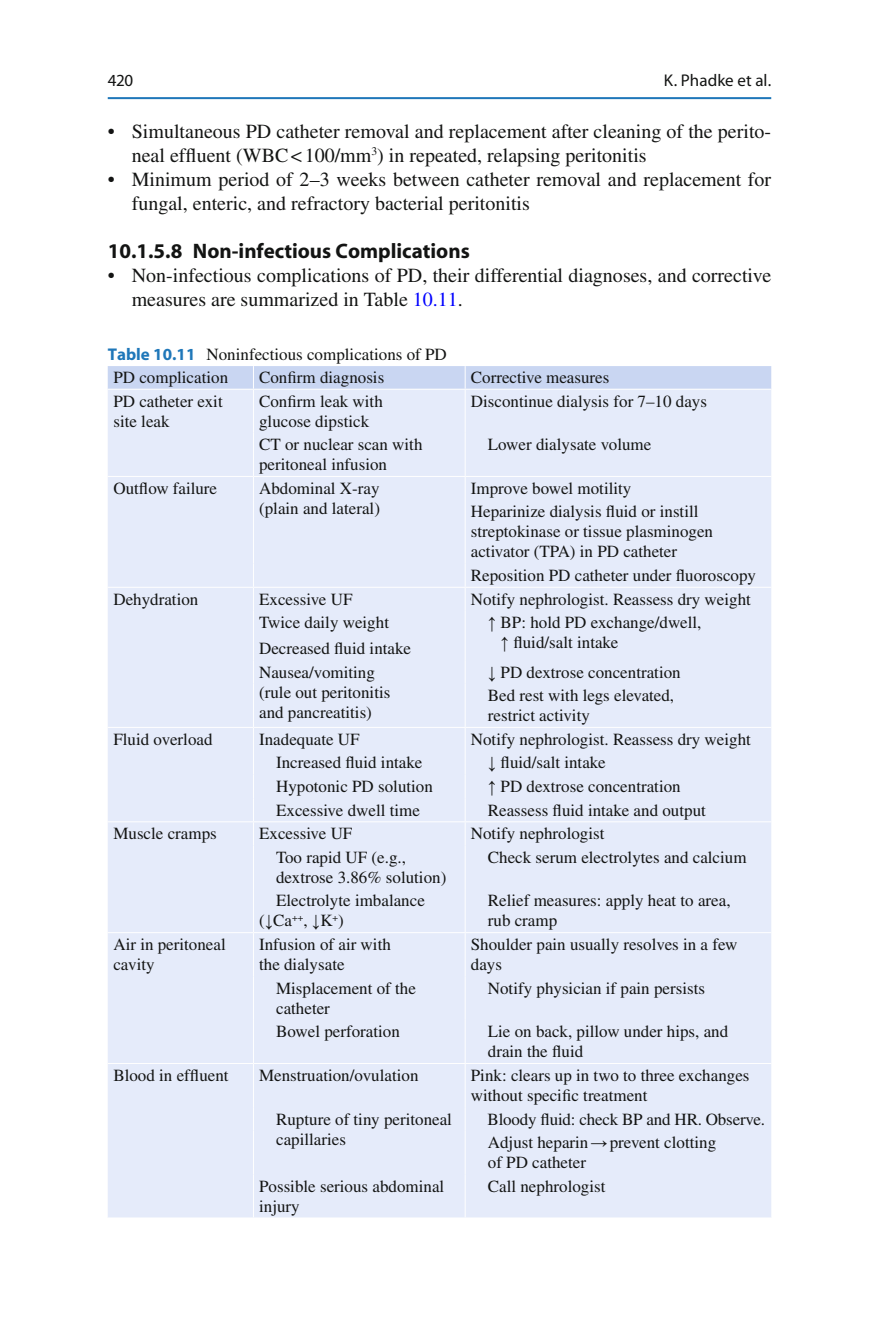
<style>
.page{position:relative;width:879px;height:1333px;background:#fff}
.page>*{position:absolute;margin:0;border:0;box-sizing:border-box;transform-origin:0 0}
.t1{font:700 21px "Myriad";color:#131413}
.t2{font:20px/24px "Times";color:#131413}
.t3{font:17px/20px "Times";color:#131413}
.t4{font:17px "Myriad";color:#131413}
.s1{color:#00f}
.s2{font-family:"Myriad";font-weight:700;color:#1f77b9}
.s3{font-family:"Times New Roman"}
</style>
<div class="page">
<hr style="left:108px;top:97px;width:663px;height:2px;background:#1f77b9">
<div style="left:108px;top:390px;width:663px;height:827px;background:#e5ebfa"></div>
<hr style="left:253px;top:476px;width:212px;height:1px;background:#fff">
<hr style="left:253px;top:586px;width:212px;height:1px;background:#fff">
<hr style="left:253px;top:727px;width:212px;height:1px;background:#fff">
<hr style="left:253px;top:821px;width:212px;height:1px;background:#fff">
<hr style="left:253px;top:932px;width:212px;height:1px;background:#fff">
<hr style="left:253px;top:1062px;width:212px;height:1px;background:#fff">
<hr style="left:465px;top:389px;width:1px;height:44px;background:#fff">
<hr style="left:465px;top:433px;width:1px;height:43px;background:#fff">
<hr style="left:465px;top:476px;width:306px;height:1px;background:#fff">
<svg style="left:465px;top:477px;width:1px;height:23px"></svg>
<hr style="left:465px;top:500px;width:1px;height:63px;background:#fff">
<hr style="left:465px;top:586px;width:306px;height:1px;background:#fff">
<svg style="left:465px;top:563px;width:1px;height:48px"></svg>
<hr style="left:465px;top:611px;width:1px;height:49px;background:#fff">
<svg style="left:465px;top:660px;width:1px;height:23px"></svg>
<hr style="left:465px;top:683px;width:1px;height:44px;background:#fff">
<hr style="left:465px;top:727px;width:306px;height:1px;background:#fff">
<hr style="left:465px;top:821px;width:306px;height:1px;background:#fff">
<svg style="left:465px;top:728px;width:1px;height:117px"></svg>
<hr style="left:465px;top:845px;width:1px;height:44px;background:#fff">
<hr style="left:465px;top:889px;width:1px;height:43px;background:#fff">
<hr style="left:465px;top:932px;width:306px;height:1px;background:#fff">
<hr style="left:465px;top:933px;width:1px;height:43px;background:#fff">
<hr style="left:465px;top:976px;width:1px;height:43px;background:#fff">
<hr style="left:465px;top:1019px;width:1px;height:43px;background:#fff">
<hr style="left:465px;top:1062px;width:306px;height:1px;background:#fff">
<hr style="left:465px;top:1063px;width:1px;height:44px;background:#fff">
<svg style="left:465px;top:1107px;width:1px;height:23px"></svg>
<hr style="left:465px;top:1130px;width:1px;height:44px;background:#fff">
<hr style="left:465px;top:1174px;width:1px;height:43px;background:#fff">
<hr style="left:253px;top:389px;width:1px;height:44px;background:#fff">
<hr style="left:253px;top:433px;width:1px;height:43px;background:#fff">
<hr style="left:108px;top:476px;width:145px;height:1px;background:#fff">
<svg style="left:253px;top:477px;width:1px;height:23px"></svg>
<hr style="left:253px;top:500px;width:1px;height:63px;background:#fff">
<hr style="left:108px;top:586px;width:145px;height:1px;background:#fff">
<svg style="left:253px;top:563px;width:1px;height:48px"></svg>
<hr style="left:253px;top:611px;width:1px;height:49px;background:#fff">
<svg style="left:253px;top:660px;width:1px;height:23px"></svg>
<hr style="left:253px;top:683px;width:1px;height:44px;background:#fff">
<hr style="left:108px;top:727px;width:145px;height:1px;background:#fff">
<hr style="left:108px;top:821px;width:145px;height:1px;background:#fff">
<svg style="left:253px;top:728px;width:1px;height:117px"></svg>
<hr style="left:253px;top:845px;width:1px;height:44px;background:#fff">
<hr style="left:253px;top:889px;width:1px;height:43px;background:#fff">
<hr style="left:108px;top:932px;width:145px;height:1px;background:#fff">
<hr style="left:253px;top:933px;width:1px;height:43px;background:#fff">
<hr style="left:253px;top:976px;width:1px;height:43px;background:#fff">
<hr style="left:253px;top:1019px;width:1px;height:43px;background:#fff">
<hr style="left:108px;top:1062px;width:145px;height:1px;background:#fff">
<hr style="left:253px;top:1063px;width:1px;height:44px;background:#fff">
<svg style="left:253px;top:1107px;width:1px;height:23px"></svg>
<hr style="left:253px;top:1130px;width:1px;height:44px;background:#fff">
<hr style="left:253px;top:1174px;width:1px;height:43px;background:#fff">
<div style="left:108px;top:366px;width:663px;height:23px;background:#c9d6f2"></div>
<hr style="left:108px;top:388px;width:145px;height:1px;background:#fff">
<p class="t4" style="left:108px;top:74px;width:27px">420</p>
<p class="t4" style="left:664px;top:74px;width:109px">K. Phadke et al.</p>
<p class="t2" style="left:132px;top:121px;width:641px;text-indent:-24px">• Simultaneous PD catheter removal and replacement after cleaning of the perito&shy;neal effluent (WBC &lt; 100/mm <sup>3</sup> ) in repeated, relapsing peritonitis</p>
<p class="t2" style="left:132px;top:169px;width:641px;text-indent:-24px">• Minimum period of 2–3 weeks between catheter removal and replacement for fungal, enteric, and refractory bacterial peritonitis</p>
<p class="t1" style="left:108px;top:243px;width:363px">10.1.5.8 Non-infectious Complications</p>
<p class="t2" style="left:132px;top:265px;width:641px;text-indent:-24px">• Non-infectious complications of PD, their differential diagnoses, and corrective measures are summarized in Table <span class="s1">10.11</span> .</p>
<p class="t3" style="left:113px;top:344px;width:335px;line-height:22.8px;text-indent:-6px"><span class="s2">Table 10.11</span> Noninfectious complications of PD<br>PD complication</p>
<p class="t3" style="left:259px;top:369px;width:127px">Con fi rm diagnosis</p>
<p class="t3" style="left:471px;top:369px;width:140px">Corrective measures</p>
<p class="t3" style="left:113px;top:392px;width:111px">PD catheter exit site leak</p>
<p class="t3" style="left:259px;top:392px;width:125px">Con fi rm leak with glucose dipstick</p>
<p class="t3" style="left:471px;top:392px;width:238px">Discontinue dialysis for 7–10 days</p>
<p class="t3" style="left:259px;top:436px;width:165px">CT or nuclear scan with peritoneal infusion</p>
<p class="t3" style="left:488px;top:436px;width:165px">Lower dialysate volume</p>
<p class="t3" style="left:113px;top:479px;width:105px">Out fl ow failure</p>
<p class="t3" style="left:259px;top:479px;width:122px">Abdominal X-ray (plain and lateral)</p>
<p class="t3" style="left:471px;top:478px;width:229px;line-height:23.6px">Improve bowel motility<br>Heparinize dialysis fl uid or instill</p>
<p class="t3" style="left:471px;top:523px;width:244px">streptokinase or tissue plasminogen activator (TPA) in PD catheter</p>
<p class="t3" style="left:471px;top:567px;width:287px">Reposition PD catheter under fl uoroscopy</p>
<p class="t3" style="left:113px;top:590px;width:86px">Dehydration</p>
<p class="t3" style="left:259px;top:590px;width:95px">Excessive UF</p>
<p class="t3" style="left:471px;top:590px;width:281px">Notify nephrologist. Reassess dry weight</p>
<p class="t3" style="left:259px;top:611px;width:153px;line-height:25.6px">Twice daily weight<br>Decreased fl uid intake</p>
<p class="t3" style="left:500px;top:614px;width:202px;text-indent:-13px"><span class="s3">↑</span> BP: hold PD exchange/dwell, <span class="s3">↑</span> fl uid/salt intake</p>
<p class="t3" style="left:259px;top:663px;width:133px">Nausea/vomiting (rule out peritonitis and pancreatitis)</p>
<p class="t3" style="left:488px;top:661px;width:194px;line-height:23.6px"><span class="s3">↓</span> PD dextrose concentration<br>Bed rest with legs elevated,</p>
<p class="t3" style="left:488px;top:707px;width:104px">restrict activity</p>
<p class="t3" style="left:113px;top:730px;width:101px">Fluid overload</p>
<p class="t3" style="left:259px;top:730px;width:102px">Inadequate UF</p>
<p class="t3" style="left:471px;top:730px;width:282px">Notify nephrologist. Reassess dry weight</p>
<p class="t3" style="left:276px;top:754px;width:148px">Increased fl uid intake</p>
<p class="t3" style="left:488px;top:754px;width:119px"><span class="s3">↓</span> fl uid/salt intake</p>
<p class="t3" style="left:276px;top:777px;width:158px">Hypotonic PD solution</p>
<p class="t3" style="left:488px;top:777px;width:194px"><span class="s3">↑</span> PD dextrose concentration</p>
<p class="t3" style="left:276px;top:801px;width:145px">Excessive dwell time</p>
<p class="t3" style="left:488px;top:801px;width:219px">Reassess fl uid intake and output</p>
<p class="t3" style="left:113px;top:825px;width:105px">Muscle cramps</p>
<p class="t3" style="left:259px;top:825px;width:95px">Excessive UF</p>
<p class="t3" style="left:471px;top:825px;width:135px">Notify nephrologist</p>
<p class="t3" style="left:276px;top:848px;width:172px">Too rapid UF (e.g., dextrose 3.86% solution)</p>
<p class="t3" style="left:488px;top:848px;width:260px">Check serum electrolytes and calcium</p>
<p class="t3" style="left:259px;top:892px;width:167px;text-indent:17px">Electrolyte imbalance (<span class="s3">↓</span>Ca <sup>++</sup> , <span class="s3">↓</span>K <sup>+</sup> )</p>
<p class="t3" style="left:488px;top:892px;width:244px">Relief measures: apply heat to area, rub cramp</p>
<p class="t3" style="left:113px;top:935px;width:114px">Air in peritoneal cavity</p>
<p class="t3" style="left:259px;top:935px;width:133px">Infusion of air with the dialysate</p>
<p class="t3" style="left:471px;top:935px;width:268px">Shoulder pain usually resolves in a few days</p>
<p class="t3" style="left:276px;top:979px;width:141px">Misplacement of the catheter</p>
<p class="t3" style="left:488px;top:979px;width:219px">Notify physician if pain persists</p>
<p class="t3" style="left:276px;top:1023px;width:125px">Bowel perforation</p>
<p class="t3" style="left:488px;top:1023px;width:242px">Lie on back, pillow under hips, and drain the fl uid</p>
<p class="t3" style="left:113px;top:1066px;width:117px">Blood in ef fl uent</p>
<p class="t3" style="left:259px;top:1066px;width:161px">Menstruation/ovulation</p>
<p class="t3" style="left:471px;top:1066px;width:280px">Pink: clears up in two to three exchanges without speci fi c treatment</p>
<p class="t3" style="left:276px;top:1110px;width:177px">Rupture of tiny peritoneal capillaries</p>
<p class="t3" style="left:488px;top:1108px;width:279px;line-height:23.6px">Bloody fl uid: check BP and HR. Observe.<br>Adjust heparin <span class="s3">→</span> prevent clotting</p>
<p class="t3" style="left:488px;top:1153px;width:100px">of PD catheter</p>
<p class="t3" style="left:259px;top:1177px;width:187px">Possible serious abdominal injury</p>
<p class="t3" style="left:488px;top:1177px;width:119px">Call nephrologist</p>
</div>
